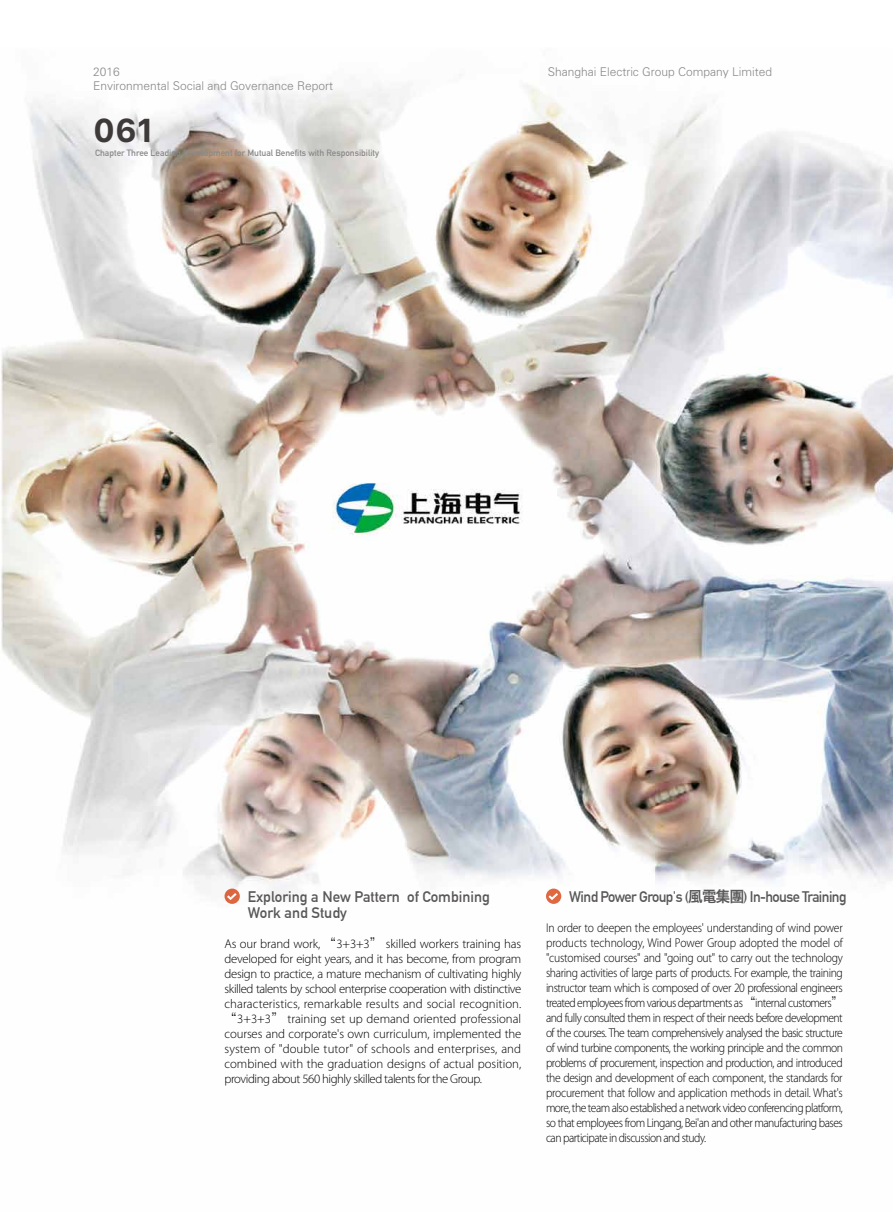
<style>
.page{position:relative;width:893px;height:1212px;background:#fff}
.page>*{position:absolute;margin:0;border:0;box-sizing:border-box;transform-origin:0 0}
.t1{font:700 34.8px "DIN Alternate";color:#3e3a39}
.t2{font:700 15px/16.5px "DIN Alternate";color:#595757}
.t3{font:700 15px "DIN Alternate";letter-spacing:-.04em;color:#595757;scale:.96 1}
.t4{font:300 12.75px/15px "Myriad Pro";letter-spacing:-.04em;color:#000;text-align:justify;scale:.91 1}
.t5{font:300 12.75px/15px "Myriad Pro";letter-spacing:-.04em;color:#000;text-align:justify}
.t6{font:12px/14.4px "FZXH1 K GBK1 0";color:#898989}
.t7{font:700 9px "DIN Alternate";color:#898989}
.s1{font-family:"FZLTXHK";font-weight:400}
.s2{font-family:"Hiragino Sans GB W6";font-weight:400}
</style>
<div class="page">
<img style="left:1px;top:80px;width:892px;height:824px">
<svg style="left:546px;top:888px;width:15px;height:16px"></svg>
<svg style="left:546px;top:891px;width:14px;height:10px"></svg>
<svg style="left:225px;top:888px;width:15px;height:16px"></svg>
<svg style="left:225px;top:891px;width:14px;height:10px"></svg>
<p class="t6" style="left:93px;top:64px;width:242px">2016<br>Environmental Social and Governance Report</p>
<p class="t6" style="left:548px;top:64px;width:226px">Shanghai Electric Group Company Limited</p>
<h1 class="t1" style="left:93px;top:103px;width:62px">061</h1>
<p class="t7" style="left:95px;top:146px;width:285px">Chapter Three Leading Development for Mutual Benefits with Responsibility</p>
<p class="t2" style="left:248px;top:887px;width:244px">Exploring a New Pattern of Combining<br>Work and Study</p>
<p class="t5" style="left:224px;top:937px;width:299px">As our brand work, <span class="s1">“</span>3+3+3<span class="s1">”</span> skilled workers training has developed for eight years, and it has become, from program design to practice, a mature mechanism of cultivating highly skilled talents by school enterprise cooperation with distinctive characteristics, remarkable results and social recognition. <span class="s1">“</span>3+3+3<span class="s1">”</span> training set up demand oriented professional courses and corporate's own curriculum, implemented the system of "double tutor" of schools and enterprises, and combined with the graduation designs of actual position, providing about 560 highly skilled talents for the Group.</p>
<p class="t3" style="left:569px;top:885px;width:290px">Wind Power Group's (<span class="s2">風電集團</span>) In-house Training</p>
<p class="t4" style="left:546px;top:920px;width:328px">In order to deepen the employees' understanding of wind power products technology, Wind Power Group adopted the model of "customised courses" and "going out" to carry out the technology sharing activities of large parts of products. For example, the training instructor team which is composed of over 20 professional engineers treated employees from various departments as <span class="s1">“</span>internal customers<span class="s1">” </span>and fully consulted them in respect of their needs before development of the courses. The team comprehensively analysed the basic structure of wind turbine components, the working principle and the common problems of procurement, inspection and production, and introduced the design and development of each component, the standards for procurement that follow and application methods in detail. What's more, the team also established a network video conferencing platform, so that employees from Lingang, Bei'an and other manufacturing bases can participate in discussion and study.</p>
</div>
